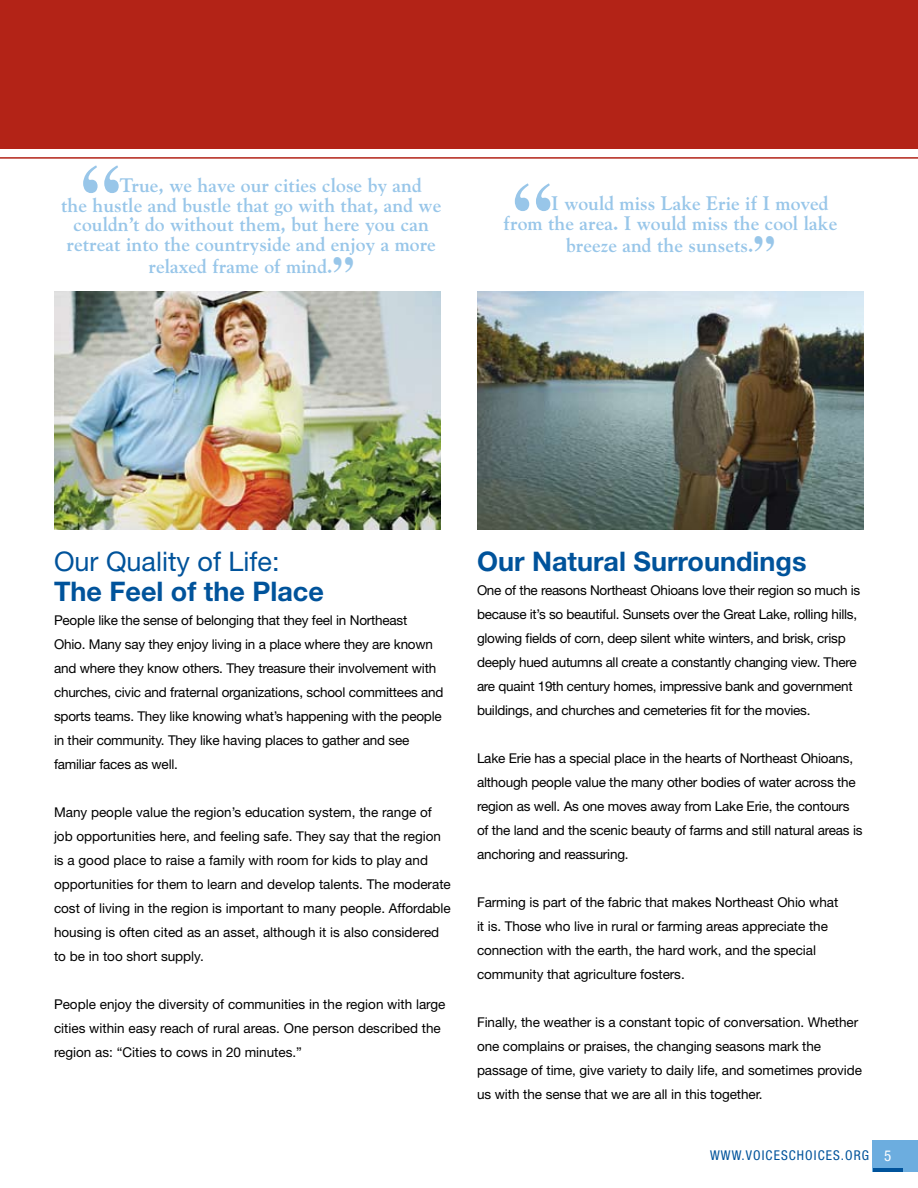
<style>
.page{position:relative;width:918px;height:1188px;background:#fff}
.page>*{position:absolute;margin:0;border:0;box-sizing:border-box;transform-origin:0 0}
.t1{font:700 82.5px "Times";color:#98c6e9;scale:.95 1}
.t2{font:700 45px "Times";color:#98c6e9;scale:.95 1}
.t3{font:700 27px "Helvetica Neue";color:#00539b}
.t4{font:27px "Helvetica Neue";color:#00539b}
.t5{font:700 19.5px/19.5px "Goudy";color:#98c6e9}
.t6{font:13.5px/24px "Helvetica Neue";letter-spacing:-.015em;color:#000}
.t7{font:condensed 13.5px "Helvetica Neue";letter-spacing:.08em;color:#00539b}
</style>
<div class="page">
<img style="left:477px;top:291px;width:387px;height:239px">
<img style="left:54px;top:291px;width:387px;height:239px">
<div style="left:0;top:0;width:918px;height:149px;background:#b32317"></div>
<hr style="left:0;top:157px;width:918px;height:2px;background:#b32317">
<div style="left:873px;top:1140px;width:45px;height:32px;background:#6caddf"></div>
<hr style="left:873px;top:1168px;width:30px;height:4px;background:#00539b">
<div style="left:704px;top:1145px;width:171px;height:21px;background:#fff"></div>
<h1 class="t1" style="left:81px;top:139px;width:43px">“</h1>
<h3 class="t5" style="left:120px;top:175px;width:304px">True, we have our cities close by and</h3>
<h3 class="t5" style="left:61px;top:195px;width:382px">the hustle and bustle that go with that, and we</h3>
<h3 class="t5" style="left:74px;top:214px;width:357px">couldn’t do without them, but here you can</h3>
<h3 class="t5" style="left:67px;top:234px;width:371px">retreat into the countryside and enjoy a more</h3>
<h3 class="t5" style="left:148px;top:256px;width:186px">relaxed frame of mind.</h3>
<h2 class="t2" style="left:333px;top:243px;width:24px">”</h2>
<h1 class="t1" style="left:512px;top:157px;width:43px">“</h1>
<h3 class="t5" style="left:504px;top:193px;width:335px;text-indent:48px">I would miss Lake Erie if I moved from the area. I would miss the cool lake</h3>
<h3 class="t5" style="left:566px;top:235px;width:189px">breeze and the sunsets.</h3>
<h2 class="t2" style="left:754px;top:222px;width:24px">”</h2>
<h3 class="t4" style="left:54px;top:545px;width:227px">Our Quality of Life:</h3>
<h3 class="t3" style="left:54px;top:575px;width:271px">The Feel of the Place</h3>
<p class="t6" style="left:54px;top:608px;width:391px">People like the sense of belonging that they feel in Northeast<br>Ohio. Many say they enjoy living in a place where they are known and where they know others. They treasure their involvement with churches, civic and fraternal organizations, school committees and sports teams. They like knowing what’s happening with the people in their community. They like having places to gather and see familiar faces as well.</p>
<p class="t6" style="left:54px;top:800px;width:398px">Many people value the region’s education system, the range of job opportunities here, and feeling safe. They say that the region is a good place to raise a family with room for kids to play and opportunities for them to learn and develop talents. The moderate cost of living in the region is important to many people. Affordable housing is often cited as an asset, although it is also considered to be in too short supply.</p>
<p class="t6" style="left:54px;top:992px;width:393px">People enjoy the diversity of communities in the region with large cities within easy reach of rural areas. One person described the region as: “Cities to cows in 20 minutes.”</p>
<h3 class="t3" style="left:477px;top:545px;width:331px">Our Natural Surroundings</h3>
<p class="t6" style="left:477px;top:578px;width:385px">One of the reasons Northeast Ohioans love their region so much is because it’s so beautiful. Sunsets over the Great Lake, rolling hills, glowing fields of corn, deep silent white winters, and brisk, crisp deeply hued autumns all create a constantly changing view. There are quaint 19th century homes, impressive bank and government buildings, and churches and cemeteries fit for the movies.</p>
<p class="t6" style="left:477px;top:746px;width:387px">Lake Erie has a special place in the hearts of Northeast Ohioans, although people value the many other bodies of water across the region as well. As one moves away from Lake Erie, the contours of the land and the scenic beauty of farms and still natural areas is anchoring and reassuring.</p>
<p class="t6" style="left:477px;top:890px;width:363px">Farming is part of the fabric that makes Northeast Ohio what it is. Those who live in rural or farming areas appreciate the connection with the earth, the hard work, and the special community that agriculture fosters.</p>
<p class="t6" style="left:477px;top:1010px;width:386px">Finally, the weather is a constant topic of conversation. Whether one complains or praises, the changing seasons mark the passage of time, give variety to daily life, and sometimes provide us with the sense that we are all in this together.</p>
<p class="t7" style="left:710px;top:1148px;width:161px">WWW.VOICESCHOICES.ORG</p>
</div>
